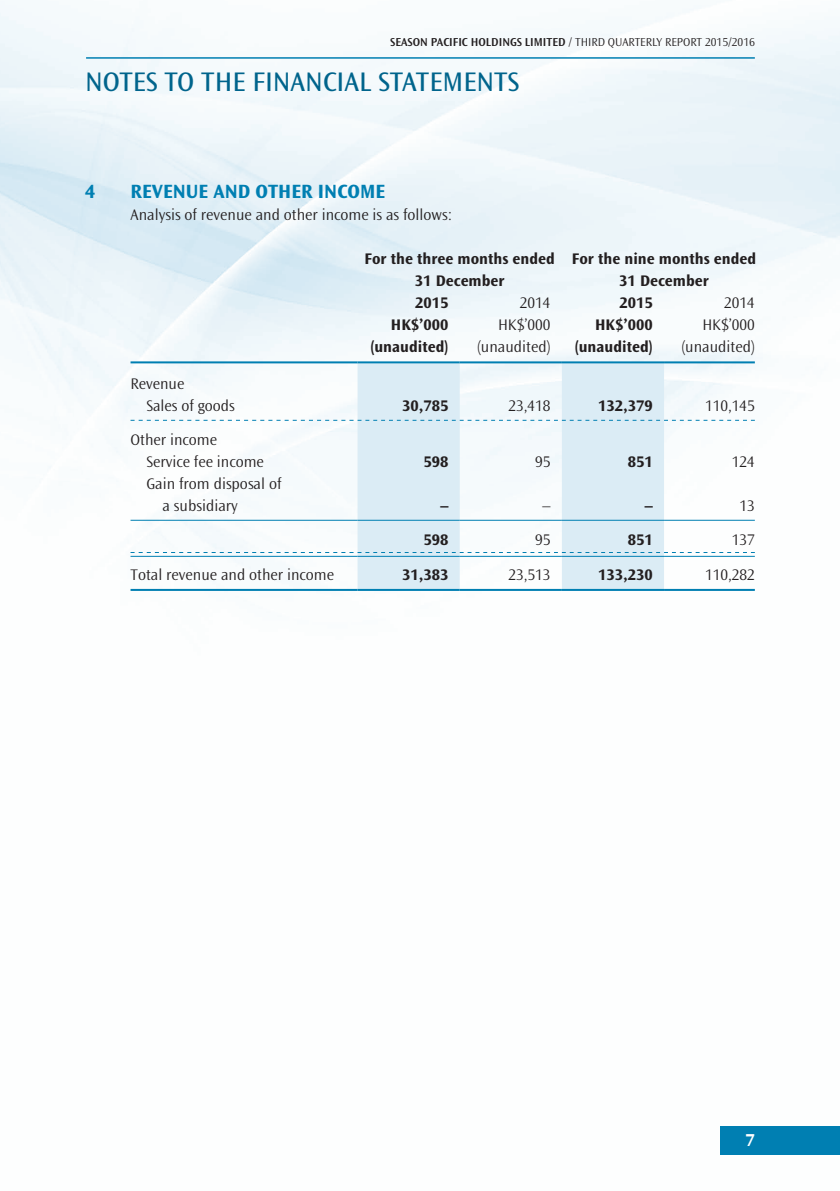
<style>
.page{position:relative;width:840px;height:1191px;background:#fff}
.page>*{position:absolute;margin:0;border:0;box-sizing:border-box;transform-origin:0 0}
.t1{font:28px "Ocean Sans Std";color:#00648c}
._01_H1{font:700 20px "Ocean Sans Std";color:#007fb2}
.t2{font:700 18px "Ocean Sans Std";color:#fff}
._50_Table_txt{font:300 16px "Ocean Sans Std";color:#231f20}
._50_Table_txt-2{font:700 16px "Ocean Sans Std";color:#231f20}
._00_txt{font:300 16px "Ocean Sans Std";color:#231f20}
.t3{font:300 12px "Ocean Sans Std";color:#231f20}
.s1{font-weight:600}
</style>
<div class="page">
<img style="left:0;top:1px;width:839px;height:1154px">
<div style="left:719px;top:1125px;width:120px;height:29px;background:#007fb2"></div>
<hr style="left:86px;top:57px;width:668px;height:2px;background:#007fb2">
<svg style="left:357px;top:363px;width:306px;height:226px;fill:#dbecf5"></svg>
<hr style="left:130px;top:361px;width:227px;height:2px;background:#007fb2">
<hr style="left:357px;top:361px;width:102px;height:2px;background:#007fb2">
<hr style="left:459px;top:361px;width:102px;height:2px;background:#007fb2">
<hr style="left:561px;top:361px;width:102px;height:2px;background:#007fb2">
<hr style="left:663px;top:361px;width:91px;height:2px;background:#007fb2">
<svg style="left:130px;top:420px;width:624px;height:1px"></svg>
<hr style="left:130px;top:520px;width:227px;height:1px;background:#007fb2">
<hr style="left:357px;top:520px;width:102px;height:1px;background:#007fb2">
<hr style="left:459px;top:520px;width:102px;height:1px;background:#007fb2">
<hr style="left:561px;top:520px;width:102px;height:1px;background:#007fb2">
<hr style="left:663px;top:520px;width:91px;height:1px;background:#007fb2">
<hr style="left:130px;top:556px;width:227px;height:1px;background:#007fb2">
<hr style="left:357px;top:556px;width:102px;height:1px;background:#007fb2">
<hr style="left:459px;top:556px;width:102px;height:1px;background:#007fb2">
<hr style="left:561px;top:556px;width:102px;height:1px;background:#007fb2">
<svg style="left:130px;top:552px;width:624px;height:1px"></svg>
<hr style="left:663px;top:556px;width:91px;height:1px;background:#007fb2">
<hr style="left:130px;top:589px;width:227px;height:2px;background:#007fb2">
<hr style="left:357px;top:589px;width:102px;height:2px;background:#007fb2">
<hr style="left:459px;top:589px;width:102px;height:2px;background:#007fb2">
<hr style="left:561px;top:589px;width:102px;height:2px;background:#007fb2">
<hr style="left:663px;top:589px;width:91px;height:2px;background:#007fb2">
<p class="t3" style="left:390px;top:35px;width:366px"><span class="s1">SEASON PACIFIC HOLDINGS LIMITED</span> / THIRD QUARTERLY REPORT 2015/2016</p>
<h1 class="t1" style="left:85px;top:67px;width:435px">NOTES TO THE FINANCIAL STATEMENTS</h1>
<p class="_01_H1" style="left:85px;top:180px;width:12px">4</p>
<p class="_01_H1" style="left:130px;top:180px;width:256px">REVENUE AND OTHER INCOME</p>
<p class="_00_txt" style="left:130px;top:206px;width:323px">Analysis of revenue and other income is as follows:</p>
<p class="_50_Table_txt-2" style="left:364px;top:250px;width:192px">For the three months ended</p>
<p class="_50_Table_txt-2" style="left:414px;top:272px;width:91px">31 December</p>
<p class="_50_Table_txt-2" style="left:571px;top:250px;width:186px">For the nine months ended</p>
<p class="_50_Table_txt-2" style="left:619px;top:272px;width:91px">31 December</p>
<p class="_50_Table_txt-2" style="left:415px;top:294px;width:35px">2015</p>
<p class="_50_Table_txt" style="left:519px;top:294px;width:32px">2014</p>
<p class="_50_Table_txt-2" style="left:619px;top:294px;width:35px">2015</p>
<p class="_50_Table_txt" style="left:723px;top:294px;width:32px">2014</p>
<p class="_50_Table_txt-2" style="left:390px;top:316px;width:59px">HK$’000</p>
<p class="_50_Table_txt" style="left:497px;top:316px;width:54px">HK$’000</p>
<p class="_50_Table_txt-2" style="left:595px;top:316px;width:59px">HK$’000</p>
<p class="_50_Table_txt" style="left:702px;top:316px;width:54px">HK$’000</p>
<p class="_50_Table_txt-2" style="left:370px;top:338px;width:79px">(unaudited)</p>
<p class="_50_Table_txt" style="left:477px;top:338px;width:75px">(unaudited)</p>
<p class="_50_Table_txt-2" style="left:574px;top:338px;width:79px">(unaudited)</p>
<p class="_50_Table_txt" style="left:681px;top:338px;width:75px">(unaudited)</p>
<p class="_50_Table_txt" style="left:130px;top:374px;width:55px">Revenue</p>
<p class="_50_Table_txt" style="left:146px;top:396px;width:90px">Sales of goods</p>
<p class="_50_Table_txt-2" style="left:402px;top:396px;width:48px">30,785</p>
<p class="_50_Table_txt" style="left:508px;top:396px;width:44px">23,418</p>
<p class="_50_Table_txt-2" style="left:598px;top:396px;width:56px">132,379</p>
<p class="_50_Table_txt" style="left:704px;top:396px;width:51px">110,145</p>
<p class="_50_Table_txt" style="left:130px;top:430px;width:88px">Other income</p>
<p class="_50_Table_txt" style="left:146px;top:452px;width:119px">Service fee income</p>
<p class="_50_Table_txt-2" style="left:423px;top:452px;width:26px">598</p>
<p class="_50_Table_txt" style="left:535px;top:452px;width:17px">95</p>
<p class="_50_Table_txt-2" style="left:627px;top:452px;width:26px">851</p>
<p class="_50_Table_txt" style="left:731px;top:452px;width:24px">124</p>
<p class="_50_Table_txt" style="left:146px;top:474px;width:136px">Gain from disposal of</p>
<p class="_50_Table_txt" style="left:162px;top:496px;width:77px">a subsidiary</p>
<p class="_50_Table_txt-2" style="left:440px;top:496px;width:9px">–</p>
<p class="_50_Table_txt" style="left:542px;top:496px;width:9px">–</p>
<p class="_50_Table_txt-2" style="left:644px;top:496px;width:9px">–</p>
<p class="_50_Table_txt" style="left:739px;top:496px;width:17px">13</p>
<p class="_50_Table_txt-2" style="left:423px;top:530px;width:26px">598</p>
<p class="_50_Table_txt" style="left:535px;top:530px;width:17px">95</p>
<p class="_50_Table_txt-2" style="left:627px;top:530px;width:26px">851</p>
<p class="_50_Table_txt" style="left:731px;top:530px;width:24px">137</p>
<p class="_50_Table_txt" style="left:130px;top:565px;width:205px">Total revenue and other income</p>
<p class="_50_Table_txt-2" style="left:402px;top:565px;width:48px">31,383</p>
<p class="_50_Table_txt" style="left:508px;top:565px;width:44px">23,513</p>
<p class="_50_Table_txt-2" style="left:598px;top:565px;width:56px">133,230</p>
<p class="_50_Table_txt" style="left:704px;top:565px;width:51px">110,282</p>
<p class="t2" style="left:745px;top:1129px;width:11px">7</p>
</div>
